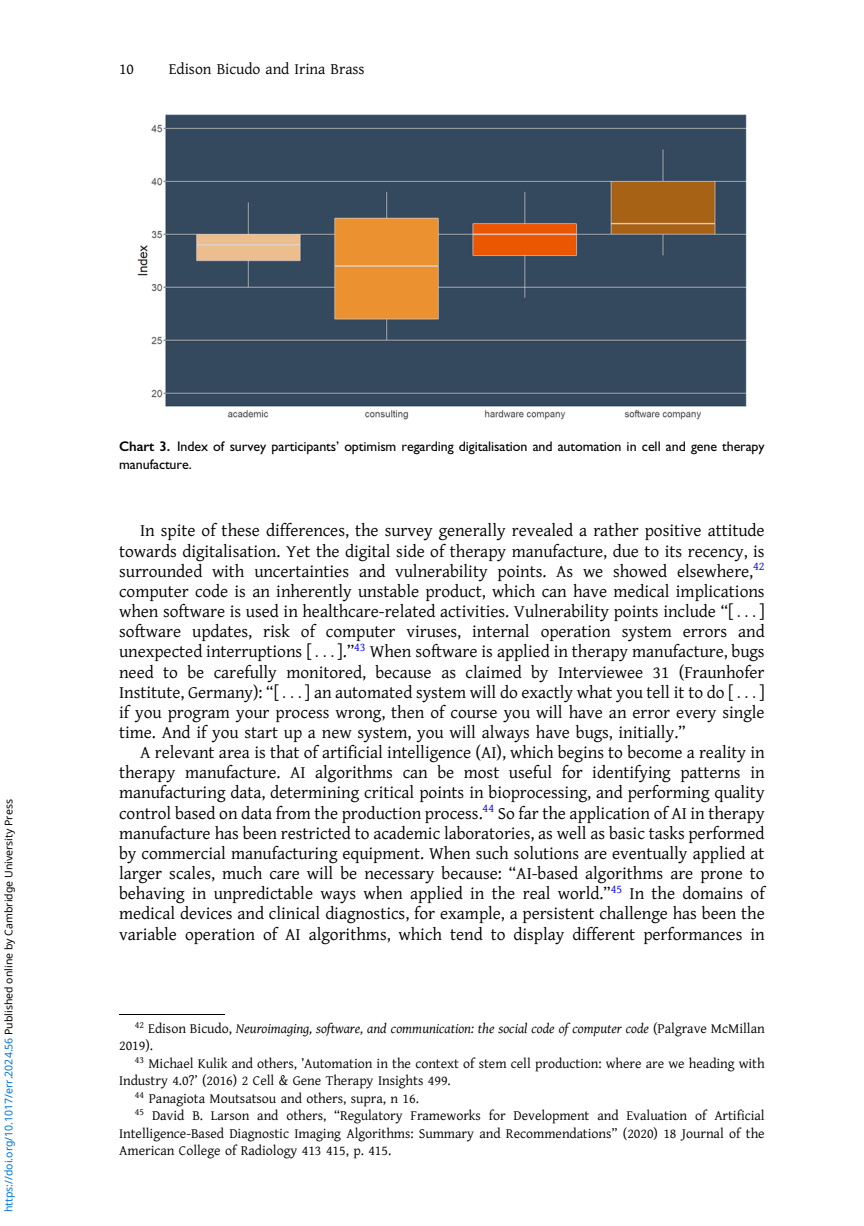
<style>
.page{position:relative;width:864px;height:1226px;background:#fff}
.page>*{position:absolute;margin:0;border:0;box-sizing:border-box;transform-origin:0 0}
.t1{font:17.5px/20.1px "Adv TT60649 ef 1";color:#000;text-align:justify}
.t2{font:15.75px "Adv TT60649 ef 1";color:#000}
.t3{font:14px "Adv TT60649 ef 1";color:#000}
.t4{font:14px/17.5px "Adv O Tfe 3 a 9 e 77";color:#000}
.t5{font:14px "Adv T Ta 419 b 2 c 0.I";color:#000}
.t6{font:10.5px "Noto Sans";color:#000}
.s1{color:#0172cf}
.s2{font-family:"Adv TT92240541"}
.s3{font-style:inherit}
.s4{font-family:"Adv P4 C4 E51"}
.s5{font-family:"Adv TT60649 ef 1"}
</style>
<div class="page">
<img style="left:137px;top:115px;width:609px;height:304px">
<hr style="left:119px;top:1014px;width:105px;height:1px;background:#000">
<p class="t2" style="left:119px;top:63px;width:16px">10</p>
<p class="t2" style="left:169px;top:63px;width:197px">Edison Bicudo and Irina Brass</p>
<p class="t6" style="left:1px;top:1212px;width:414px;rotate:-90deg"><span class="s1">https://doi.org/10.1017/err.2024.56</span> Published online by Cambridge University Press</p>
<p class="t4" style="left:119px;top:439px;width:646px"><span class="s2">Chart 3.</span> Index of survey participants<span class="s3">’</span> optimism regarding digitalisation and automation in cell and gene therapy manufacture.</p>
<p class="t1" style="left:119px;top:522px;width:646px;text-indent:21px">In spite of these differences, the survey generally revealed a rather positive attitude towards digitalisation. Yet the digital side of therapy manufacture, due to its recency, is surrounded with uncertainties and vulnerability points. As we showed elsewhere,<sup>42 </sup>computer code is an inherently unstable product, which can have medical implications when software is used in healthcare-related activities. Vulnerability points include <span class="s3">“</span>[ <span class="s4">: : :</span> ] software updates, risk of computer viruses, internal operation system errors and unexpected interruptions [ <span class="s4">: : :</span> ].<span class="s3">”</span><sup>43</sup> When software is applied in therapy manufacture, bugs need to be carefully monitored, because as claimed by Interviewee 31 (Fraunhofer Institute, Germany): <span class="s3">“</span>[ <span class="s4">: : :</span> ] an automated system will do exactly what you tell it to do [ <span class="s4">: : :</span> ] if you program your process wrong, then of course you will have an error every single time. And if you start up a new system, you will always have bugs, initially.<span class="s3">”</span></p>
<p class="t1" style="left:119px;top:743px;width:646px;text-indent:21px">A relevant area is that of artificial intelligence (AI), which begins to become a reality in therapy manufacture. AI algorithms can be most useful for identifying patterns in manufacturing data, determining critical points in bioprocessing, and performing quality control based on data from the production process.<sup>44</sup> So far the application of AI in therapy manufacture has been restricted to academic laboratories, as well as basic tasks performed by commercial manufacturing equipment. When such solutions are eventually applied at larger scales, much care will be necessary because: <span class="s3">“</span>AI-based algorithms are prone to behaving in unpredictable ways when applied in the real world.<span class="s3">”</span><sup>45</sup> In the domains of medical devices and clinical diagnostics, for example, a persistent challenge has been the variable operation of AI algorithms, which tend to display different performances in</p>
<p class="t5" style="left:135px;top:1022px;width:631px"><sup>42</sup> <span class="s5">Edison Bicudo,</span> Neuroimaging, software, and communication: the social code of computer code <span class="s5">(Palgrave McMillan</span></p>
<p class="t3" style="left:119px;top:1039px;width:35px">2019).</p>
<p class="t3" style="left:135px;top:1057px;width:631px"><sup>43</sup> Michael Kulik and others, <span class="s3">’</span>Automation in the context of stem cell production: where are we heading with</p>
<p class="t3" style="left:119px;top:1074px;width:333px">Industry 4.0?<span class="s3">’</span> (2016) 2 Cell &amp; Gene Therapy Insights 499.</p>
<p class="t3" style="left:135px;top:1092px;width:285px"><sup>44</sup> Panagiota Moutsatsou and others, supra, n 16.</p>
<p class="t3" style="left:135px;top:1109px;width:631px"><sup>45</sup> David B. Larson and others, <span class="s3">“</span>Regulatory Frameworks for Development and Evaluation of Artificial</p>
<p class="t3" style="left:119px;top:1127px;width:646px">Intelligence-Based Diagnostic Imaging Algorithms: Summary and Recommendations<span class="s3">”</span> (2020) 18 Journal of the</p>
<p class="t3" style="left:119px;top:1144px;width:273px">American College of Radiology 413 415, p. 415.</p>
</div>
